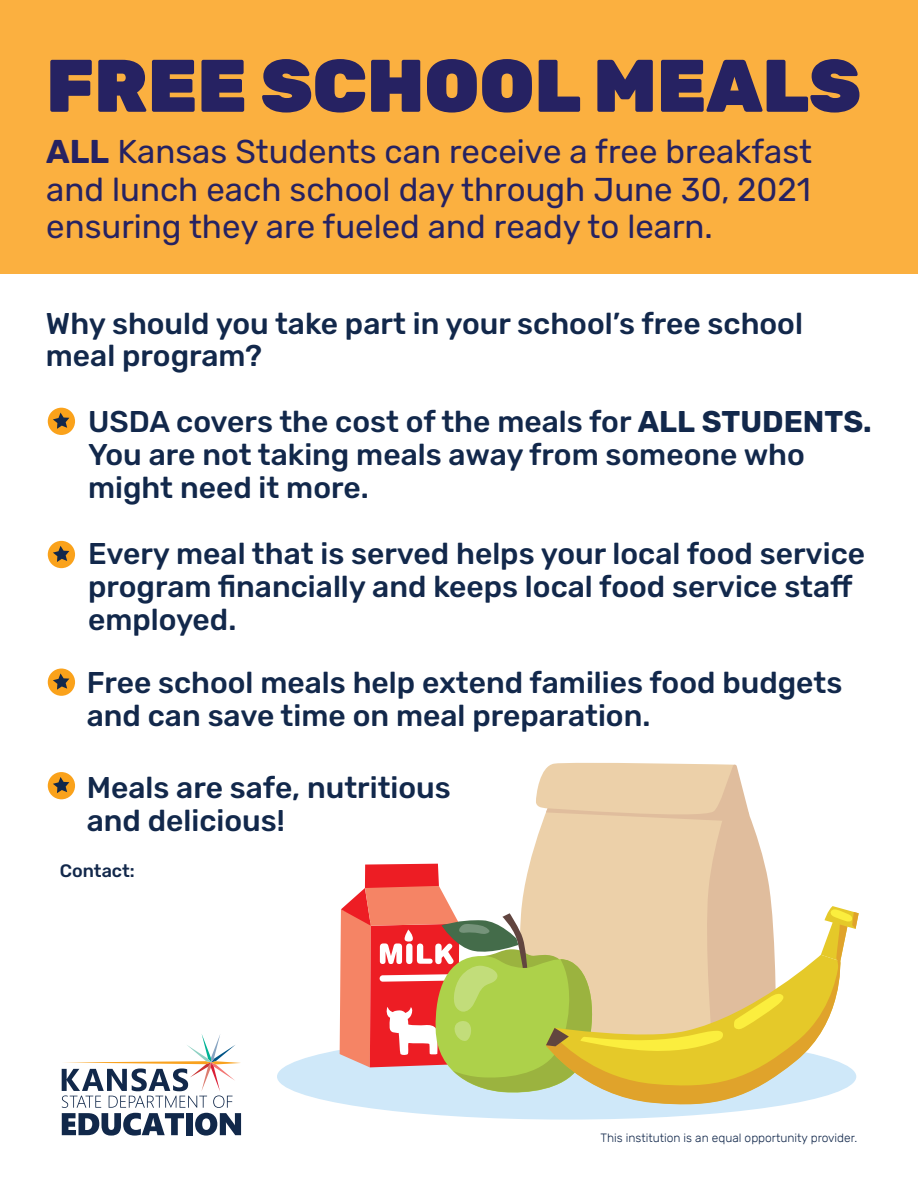
<style>
.page{position:relative;width:918px;height:1188px;background:#fff}
.page>*{position:absolute;margin:0;border:0;box-sizing:border-box;transform-origin:0 0}
.t1{font:900 74.25px "Rubik";color:#262262}
.t2{font:33px/37.5px "Rubik";color:#262262;text-align:justify}
.t3{font:500 30px/33px "Rubik";color:#12284b}
.t4{font:500 18px "Rubik";color:#12284b}
.t5{font:300 12px "Rubik";color:#12284b}
.s1{font-weight:700}
</style>
<div class="page">
<div style="left:0;top:0;width:918px;height:273px;background:#fbb040"></div>
<div style="left:48px;top:772px;width:27px;height:27px;background:#faa21b;border-radius:50%"></div>
<svg style="left:53px;top:777px;width:16px;height:16px"></svg>
<div style="left:48px;top:408px;width:27px;height:27px;background:#faa21b;border-radius:50%"></div>
<svg style="left:53px;top:413px;width:16px;height:16px"></svg>
<div style="left:48px;top:541px;width:27px;height:27px;background:#faa21b;border-radius:50%"></div>
<svg style="left:53px;top:546px;width:16px;height:16px"></svg>
<div style="left:48px;top:669px;width:27px;height:27px;background:#faa21b;border-radius:50%"></div>
<svg style="left:53px;top:673px;width:16px;height:17px"></svg>
<div style="left:277px;top:1034px;width:579px;height:86px;background:#cfe8f9;border-radius:50%"></div>
<svg style="left:614px;top:961px;width:229px;height:148px"></svg>
<svg style="left:340px;top:762px;width:443px;height:332px"></svg>
<svg style="left:821px;top:906px;width:38px;height:66px"></svg>
<svg style="left:62px;top:1034px;width:179px;height:102px"></svg>
<p class="t1" style="left:46px;top:42px;width:816px">FREE SCHOOL MEALS</p>
<p class="t2" style="left:46px;top:134px;width:767px"><span class="s1">ALL</span> Kansas Students can receive a free breakfast and lunch each school day through June 30, 2021 ensuring they are fueled and ready to learn.</p>
<p class="t3" style="left:46px;top:309px;width:759px;line-height:31.5px">Why should you take part in your school’s free school meal program?</p>
<p class="t3" style="left:88px;top:406px;width:785px">USDA covers the cost of the meals for <span class="s1">ALL STUDENTS.<br></span>You are not taking meals away from someone who might need it more.</p>
<p class="t3" style="left:88px;top:538px;width:779px">Every meal that is served helps your local food service</p>
<p class="t3" style="left:88px;top:571px;width:766px">program financially and keeps local food service staff</p>
<p class="t3" style="left:88px;top:604px;width:150px">employed.</p>
<p class="t3" style="left:87px;top:667px;width:757px">Free school meals help extend families food budgets and can save time on meal preparation.</p>
<p class="t3" style="left:87px;top:772px;width:366px">Meals are safe, nutritious and delicious!</p>
<p class="t4" style="left:60px;top:860px;width:77px">Contact:</p>
<p class="t5" style="left:601px;top:1131px;width:258px">This institution is an equal opportunity provider.</p>
</div>
